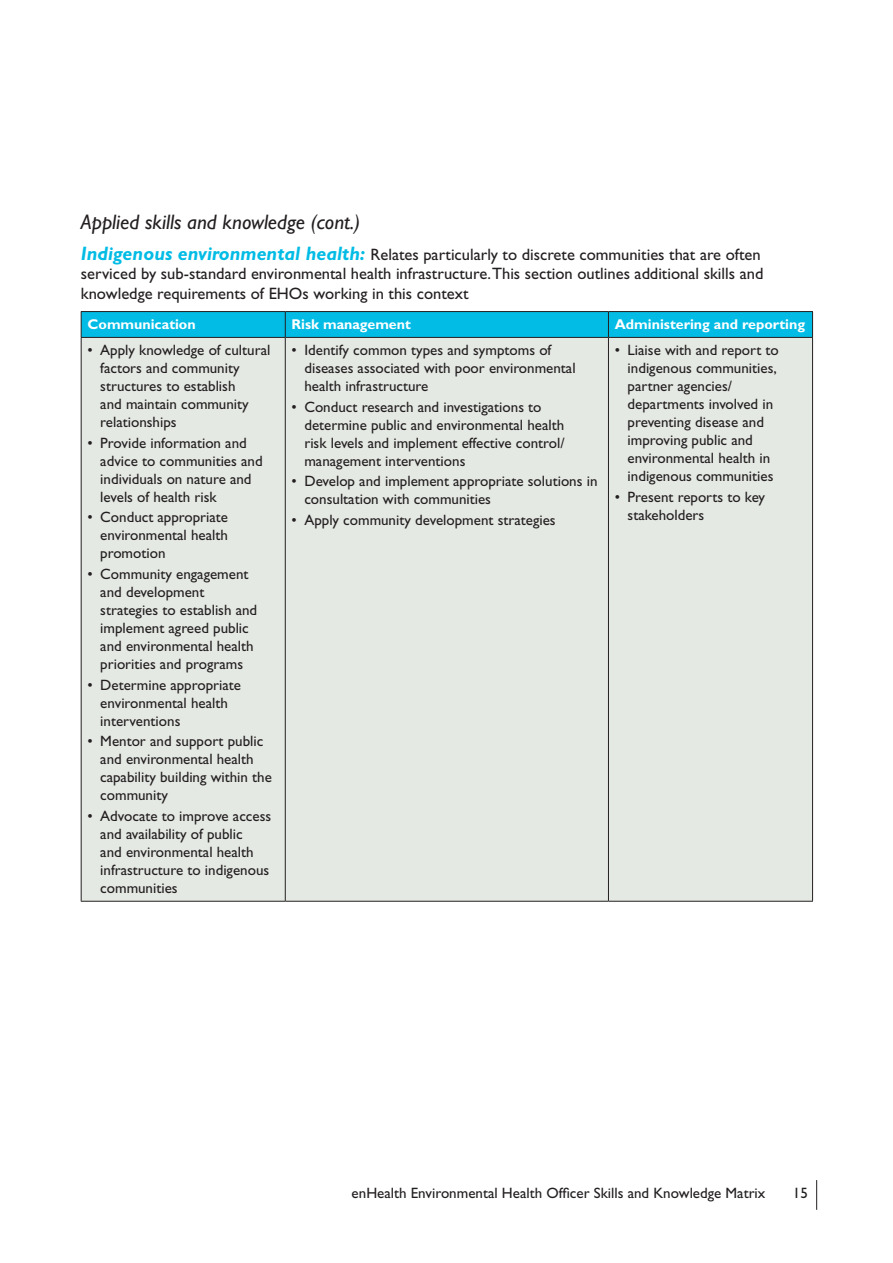
<style>
.page{position:relative;width:893px;height:1263px;background:#fff}
.page>*{position:absolute;margin:0;border:0;box-sizing:border-box;transform-origin:0 0}
.t1{font:italic 21px "Gill Sans";color:#231f20}
.t2{font:16.5px/19.5px "Gill Sans";color:#231f20}
.t3{font:15px/18px "Gill Sans";color:#231f20}
.t4{font:700 14.25px "Gill Sans";color:#fff}
.s1{font-weight:700;font-style:italic;font-size:19.5px;color:#02bce5}
</style>
<div class="page">
<hr style="left:816px;top:1180px;width:1px;height:30px;background:#231f20">
<div style="left:82px;top:338px;width:730px;height:563px;background:#e5e9e4"></div>
<hr style="left:285px;top:338px;width:1px;height:563px;background:#231f20">
<hr style="left:608px;top:338px;width:1px;height:563px;background:#231f20">
<hr style="left:81px;top:311px;width:204px;height:1px;background:#231f20">
<hr style="left:285px;top:311px;width:323px;height:1px;background:#231f20">
<hr style="left:608px;top:311px;width:205px;height:1px;background:#231f20">
<svg style="left:81px;top:312px;width:732px;height:25px;background:#02b9e2"></svg>
<hr style="left:81px;top:337px;width:204px;height:1px;background:#231f20">
<hr style="left:81px;top:338px;width:1px;height:563px;background:#231f20">
<hr style="left:285px;top:337px;width:323px;height:1px;background:#231f20">
<hr style="left:608px;top:337px;width:205px;height:1px;background:#231f20">
<hr style="left:812px;top:338px;width:1px;height:563px;background:#231f20">
<hr style="left:81px;top:901px;width:204px;height:1px;background:#231f20">
<hr style="left:285px;top:901px;width:323px;height:1px;background:#231f20">
<hr style="left:608px;top:901px;width:205px;height:1px;background:#231f20">
<h1 class="t1" style="left:81px;top:210px;width:281px">Applied skills and knowledge (cont.)</h1>
<p class="t2" style="left:81px;top:244px;width:684px"><span class="s1">Indigenous environmental health:</span> Relates particularly to discrete communities that are often serviced by sub-standard environmental health infrastructure.This section outlines additional skills and knowledge requirements of EHOs working in this context</p>
<p class="t4" style="left:88px;top:316px;width:110px">Communication</p>
<p class="t4" style="left:292px;top:316px;width:121px">Risk management</p>
<p class="t4" style="left:615px;top:316px;width:192px">Administering and reporting</p>
<p class="t3" style="left:100px;top:341px;width:172px;text-indent:-13px">• Apply knowledge of cultural factors and community structures to establish<br>and maintain community relationships</p>
<p class="t3" style="left:100px;top:434px;width:164px;text-indent:-13px">• Provide information and advice to communities and individuals on nature and levels of health risk</p>
<p class="t3" style="left:100px;top:508px;width:129px;text-align:justify;text-indent:-13px">• Conduct appropriate environmental health promotion</p>
<p class="t3" style="left:100px;top:565px;width:158px;text-indent:-13px">• Community engagement and development strategies to establish and implement agreed public and environmental health priorities and programs</p>
<p class="t3" style="left:100px;top:675px;width:142px;text-indent:-13px">• Determine appropriate environmental health interventions</p>
<p class="t3" style="left:100px;top:732px;width:173px;text-indent:-13px">• Mentor and support public and environmental health capability building within the community</p>
<p class="t3" style="left:100px;top:807px;width:172px;text-indent:-13px">• Advocate to improve access and availability of public<br>and environmental health infrastructure to indigenous communities</p>
<p class="t3" style="left:304px;top:341px;width:273px;text-indent:-13px">• Identify common types and symptoms of diseases associated with poor environmental health infrastructure</p>
<p class="t3" style="left:304px;top:398px;width:262px;text-indent:-13px">• Conduct research and investigations to determine public and environmental health risk levels and implement effective control/ management interventions</p>
<p class="t3" style="left:304px;top:472px;width:295px;text-indent:-13px">• Develop and implement appropriate solutions in consultation with communities</p>
<p class="t3" style="left:292px;top:511px;width:265px">• Apply community development strategies</p>
<p class="t3" style="left:628px;top:341px;width:153px;text-indent:-13px">• Liaise with and report to indigenous communities, partner agencies/ departments involved in preventing disease and improving public and environmental health in indigenous communities</p>
<p class="t3" style="left:628px;top:488px;width:139px;text-indent:-13px">• Present reports to key stakeholders</p>
<p class="t3" style="left:352px;top:1184px;width:415px">enHealth Environmental Health Officer Skills and Knowledge Matrix</p>
<p class="t3" style="left:793px;top:1184px;width:16px">15</p>
</div>
